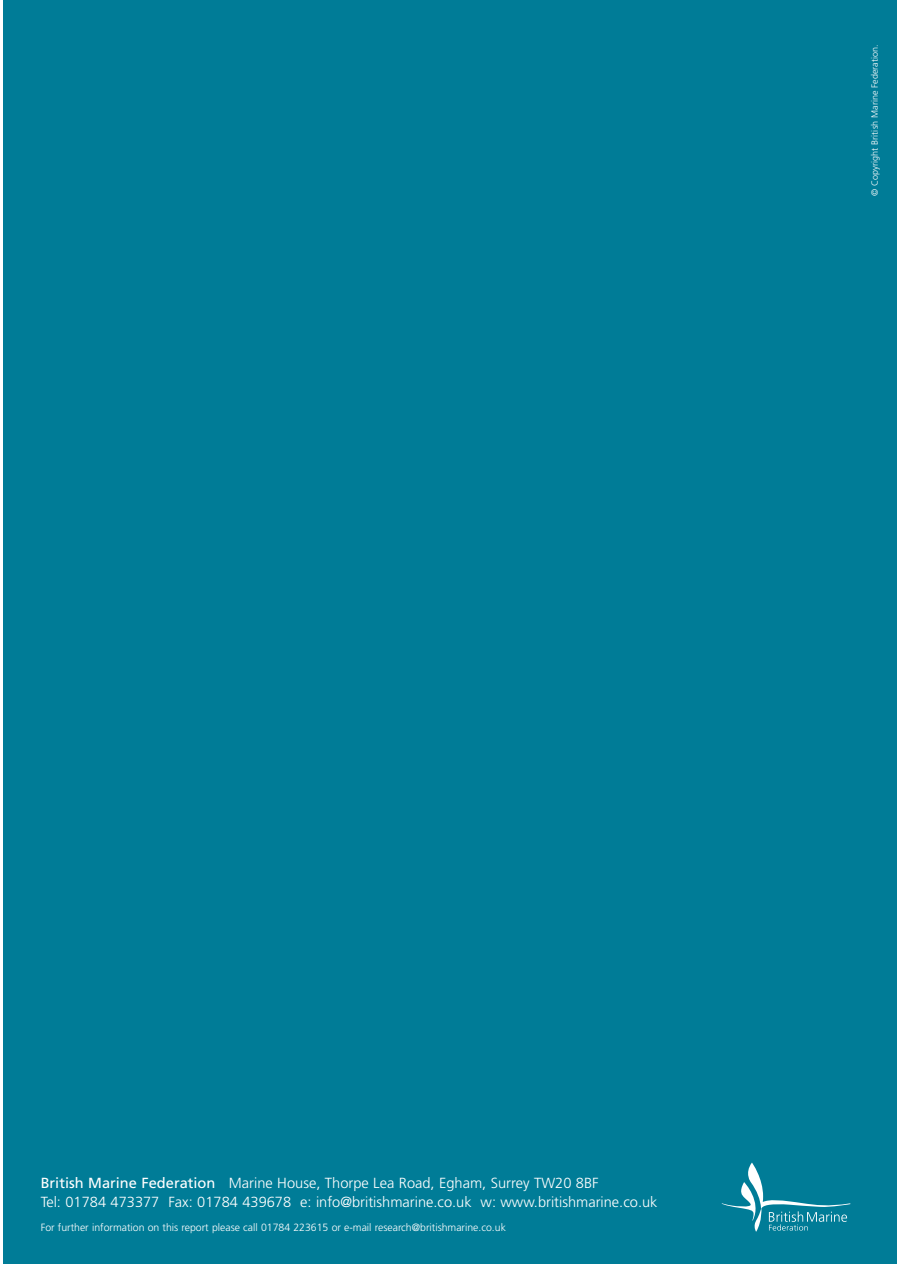
<style>
.page{position:relative;width:903px;height:1267px;background:#fff}
.page>*{position:absolute;margin:0;border:0;box-sizing:border-box;transform-origin:0 0}
.t1{font:300 14.7px/19.5px "Frutiger";color:#fff}
.t2{font:300 10.5px "Frutiger";color:#fff}
.t3{font:300 9px "Frutiger";letter-spacing:.005em;color:#fff}
.s1{font-weight:400}
</style>
<div class="page">
<div style="left:3px;top:1px;width:893px;height:1262px;background:#007c97"></div>
<svg style="left:721px;top:1162px;width:129px;height:69px"></svg>
<p class="t3" style="left:870px;top:196px;width:153px;rotate:-90deg">© Copyright British Marine Federation.</p>
<p class="t1" style="left:41px;top:1173px;width:618px"><span class="s1">British Marine Federation</span> Marine House, Thorpe Lea Road, Egham, Surrey TW20 8BF<br>Tel: 01784 473377 Fax: 01784 439678 e: info@britishmarine.co.uk w: www.britishmarine.co.uk</p>
<p class="t2" style="left:41px;top:1222px;width:467px">For further information on this report please call 01784 223615 or e-mail research@britishmarine.co.uk</p>
</div>
